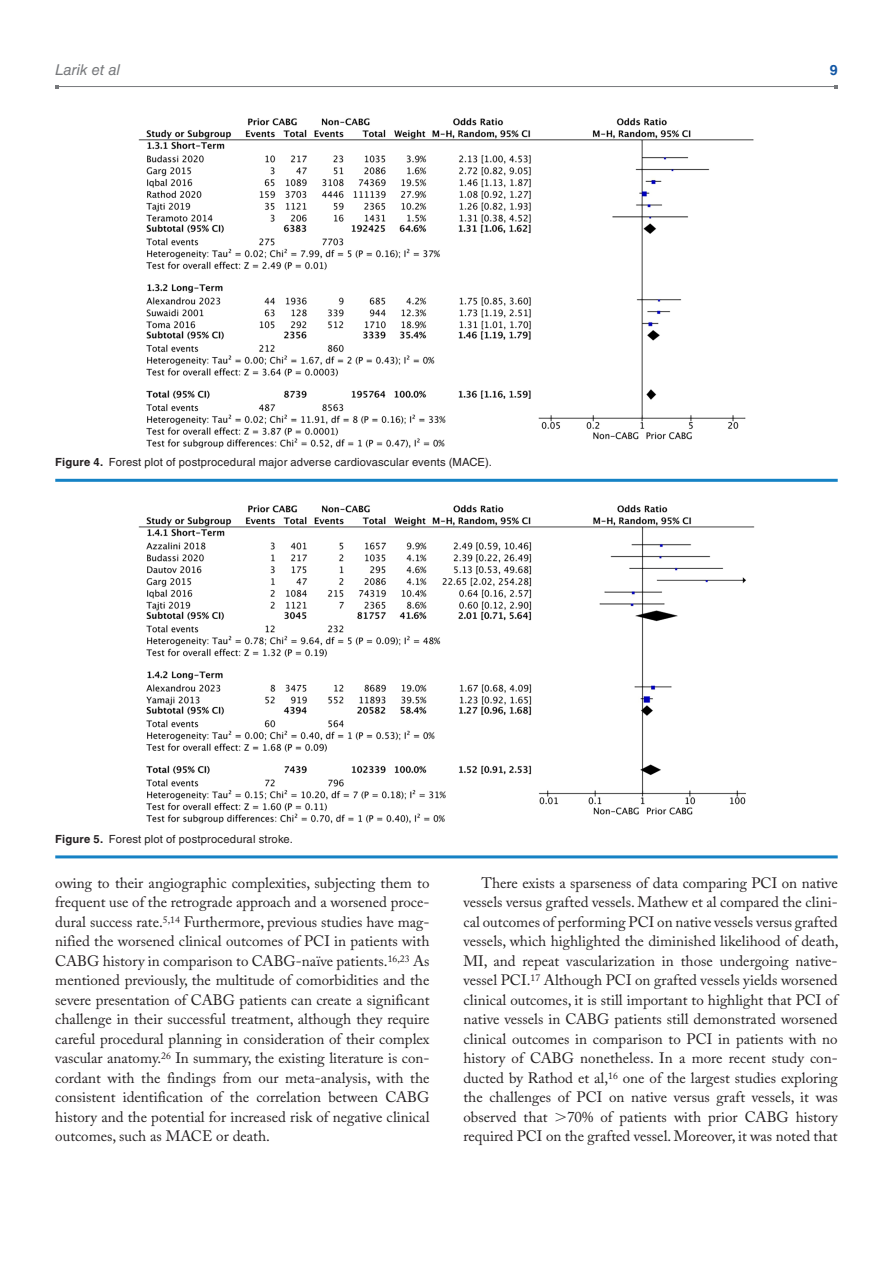
<style>
.page{position:relative;width:893px;height:1263px;background:#fff}
.page>*{position:absolute;margin:0;border:0;box-sizing:border-box;transform-origin:0 0}
.t1{font:15px/19.5px "Adobe Caslon Pro";color:#231f20;text-align:justify}
.t2{font:italic 15px "Helvetica LT Std";color:#76787b}
.t3{font:700 14.25px "Helvetica LT Std";color:#1055a4}
.t4{font:11.25px "Helvetica LT Std";letter-spacing:.015em;color:#231f20}
.s1{font-weight:700}
</style>
<div class="page">
<hr style="left:57px;top:86px;width:779px;height:1px;background:#76787b">
<hr style="left:55px;top:479px;width:783px;height:3px;background:#1582c5">
<img style="left:138px;top:118px;width:616px;height:330px">
<hr style="left:55px;top:855px;width:783px;height:3px;background:#1582c5">
<img style="left:138px;top:505px;width:617px;height:319px">
<p class="t2" style="left:55px;top:61px;width:67px">Larik et al</p>
<p class="t3" style="left:830px;top:61px;width:9px">9</p>
<p class="t4" style="left:55px;top:456px;width:438px"><span class="s1">Figure 4.</span> Forest plot of postprocedural major adverse cardiovascular events (MACE).</p>
<p class="t4" style="left:55px;top:832px;width:239px"><span class="s1">Figure 5.</span> Forest plot of postprocedural stroke.</p>
<p class="t1" style="left:55px;top:873px;width:376px">owing to their angiographic complexities, subjecting them to frequent use of the retrograde approach and a worsened proce&shy;dural success rate.<sup>5,14</sup> Furthermore, previous studies have mag&shy;nified the worsened clinical outcomes of PCI in patients with CABG history in comparison to CABG-naïve patients.<sup>16,23</sup> As mentioned previously, the multitude of comorbidities and the severe presentation of CABG patients can create a significant challenge in their successful treatment, although they require careful procedural planning in consideration of their complex vascular anatomy.<sup>26</sup> In summary, the existing literature is con&shy;cordant with the findings from our meta-analysis, with the consistent identification of the correlation between CABG history and the potential for increased risk of negative clinical outcomes, such as MACE or death.</p>
<p class="t1" style="left:463px;top:873px;width:377px;text-indent:18px">There exists a sparseness of data comparing PCI on native vessels versus grafted vessels. Mathew et al compared the clini&shy;cal outcomes of performing PCI on native vessels versus grafted vessels, which highlighted the diminished likelihood of death, MI, and repeat vascularization in those undergoing native&shy;vessel PCI.<sup>17</sup> Although PCI on grafted vessels yields worsened clinical outcomes, it is still important to highlight that PCI of native vessels in CABG patients still demonstrated worsened clinical outcomes in comparison to PCI in patients with no history of CABG nonetheless. In a more recent study con&shy;ducted by Rathod et al,<sup>16</sup> one of the largest studies exploring the challenges of PCI on native versus graft vessels, it was observed that</p>
<p class="t1" style="left:463px;top:1107px;width:376px;text-align:right">70% of patients with prior CABG history<br>required PCI on the grafted vessel. Moreover, it was noted that</p>
</div>
